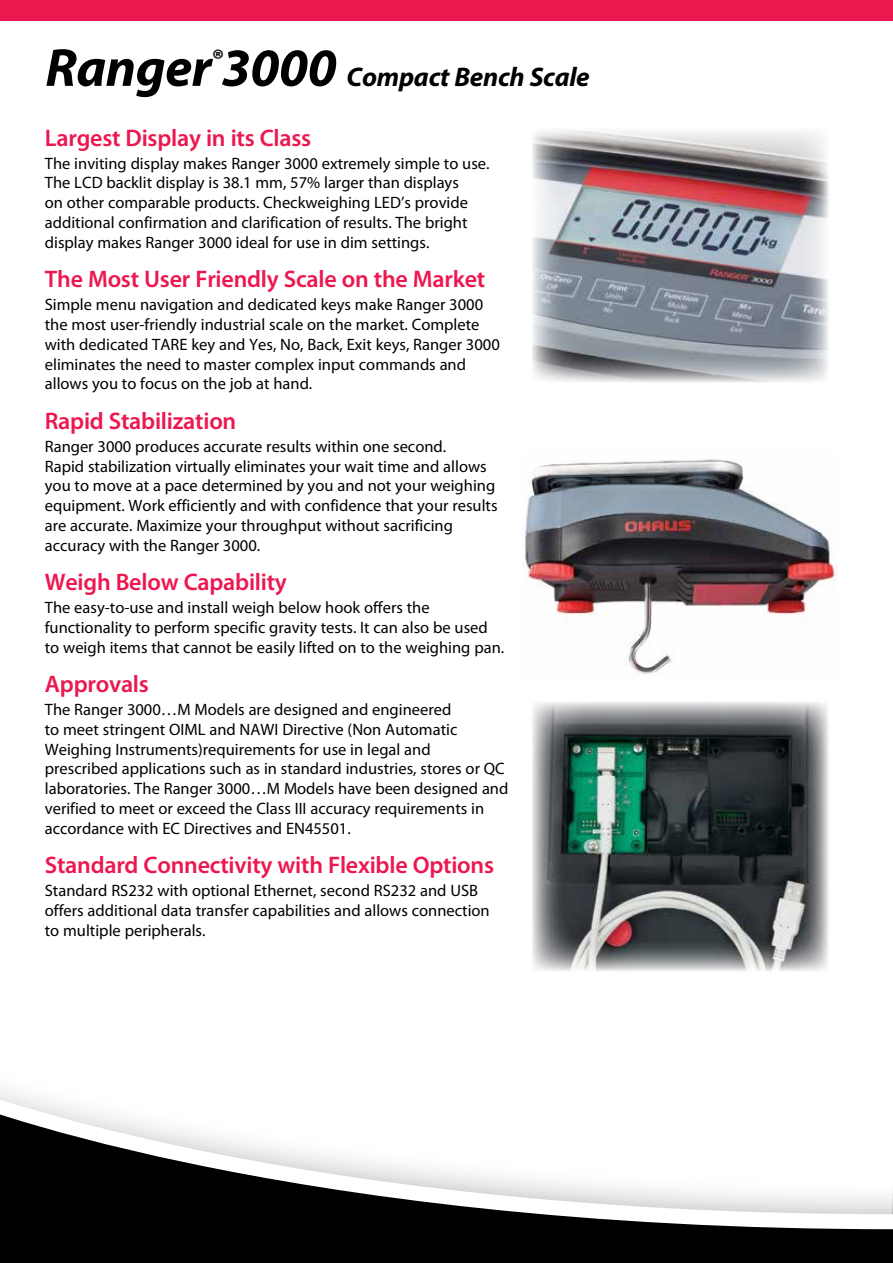
<style>
.page{position:relative;width:893px;height:1263px;background:#fff}
.page>*{position:absolute;margin:0;border:0;box-sizing:border-box;transform-origin:0 0}
.t1{font:italic 700 27px "Myriad Pro";letter-spacing:-.01em;color:#000}
.t2{font:600 24px "Myriad Pro";letter-spacing:-.01em;color:#ed174f}
.t3{font:16.5px/19.8px "Myriad Pro";color:#000}
.s1{font-size:54px}
</style>
<div class="page">
<svg style="left:0;top:1096px;width:892px;height:167px"></svg>
<div style="left:0;top:0;width:893px;height:21px;background:#ed174f"></div>
<svg style="left:892px;top:1192px;width:1px;height:71px"></svg>
<img style="left:532px;top:702px;width:297px;height:269px">
<img style="left:532px;top:129px;width:297px;height:253px">
<img style="left:522px;top:459px;width:316px;height:216px">
<h1 class="t1" style="left:45px;top:59px;width:546px"><span class="s1">Ranger</span>®<span class="s1">3000</span> Compact Bench Scale</h1>
<h2 class="t2" style="left:45px;top:122px;width:268px">Largest Display in its Class</h2>
<p class="t3" style="left:45px;top:153px;width:446px">The inviting display makes Ranger 3000 extremely simple to use.<br>The LCD backlit display is 38.1 mm, 57% larger than displays<br>on other comparable products. Checkweighing LED’s provide additional confirmation and clarification of results. The bright display makes Ranger 3000 ideal for use in dim settings.</p>
<h2 class="t2" style="left:45px;top:264px;width:442px">The Most User Friendly Scale on the Market</h2>
<p class="t3" style="left:45px;top:294px;width:456px">Simple menu navigation and dedicated keys make Ranger 3000 the most user-friendly industrial scale on the market. Complete with dedicated TARE key and Yes, No, Back, Exit keys, Ranger 3000 eliminates the need to master complex input commands and allows you to focus on the job at hand.</p>
<h2 class="t2" style="left:45px;top:405px;width:193px">Rapid Stabilization</h2>
<p class="t3" style="left:45px;top:436px;width:454px">Ranger 3000 produces accurate results within one second.<br>Rapid stabilization virtually eliminates your wait time and allows you to move at a pace determined by you and not your weighing equipment. Work efficiently and with confidence that your results are accurate. Maximize your throughput without sacrificing accuracy with the Ranger 3000.</p>
<h2 class="t2" style="left:45px;top:567px;width:244px">Weigh Below Capability</h2>
<p class="t3" style="left:45px;top:597px;width:461px">The easy-to-use and install weigh below hook offers the functionality to perform specific gravity tests. It can also be used to weigh items that cannot be easily lifted on to the weighing pan.</p>
<h2 class="t2" style="left:45px;top:669px;width:106px">Approvals</h2>
<p class="t3" style="left:45px;top:699px;width:465px">The Ranger 3000…M Models are designed and engineered<br>to meet stringent OIML and NAWI Directive (Non Automatic Weighing Instruments)requirements for use in legal and<br>prescribed applications such as in standard industries, stores or QC laboratories. The Ranger 3000…M Models have been designed and verified to meet or exceed the Class III accuracy requirements in accordance with EC Directives and EN45501.</p>
<h2 class="t2" style="left:45px;top:850px;width:451px">Standard Connectivity with Flexible Options</h2>
<p class="t3" style="left:45px;top:880px;width:446px">Standard RS232 with optional Ethernet, second RS232 and USB offers additional data transfer capabilities and allows connection to multiple peripherals.</p>
</div>
